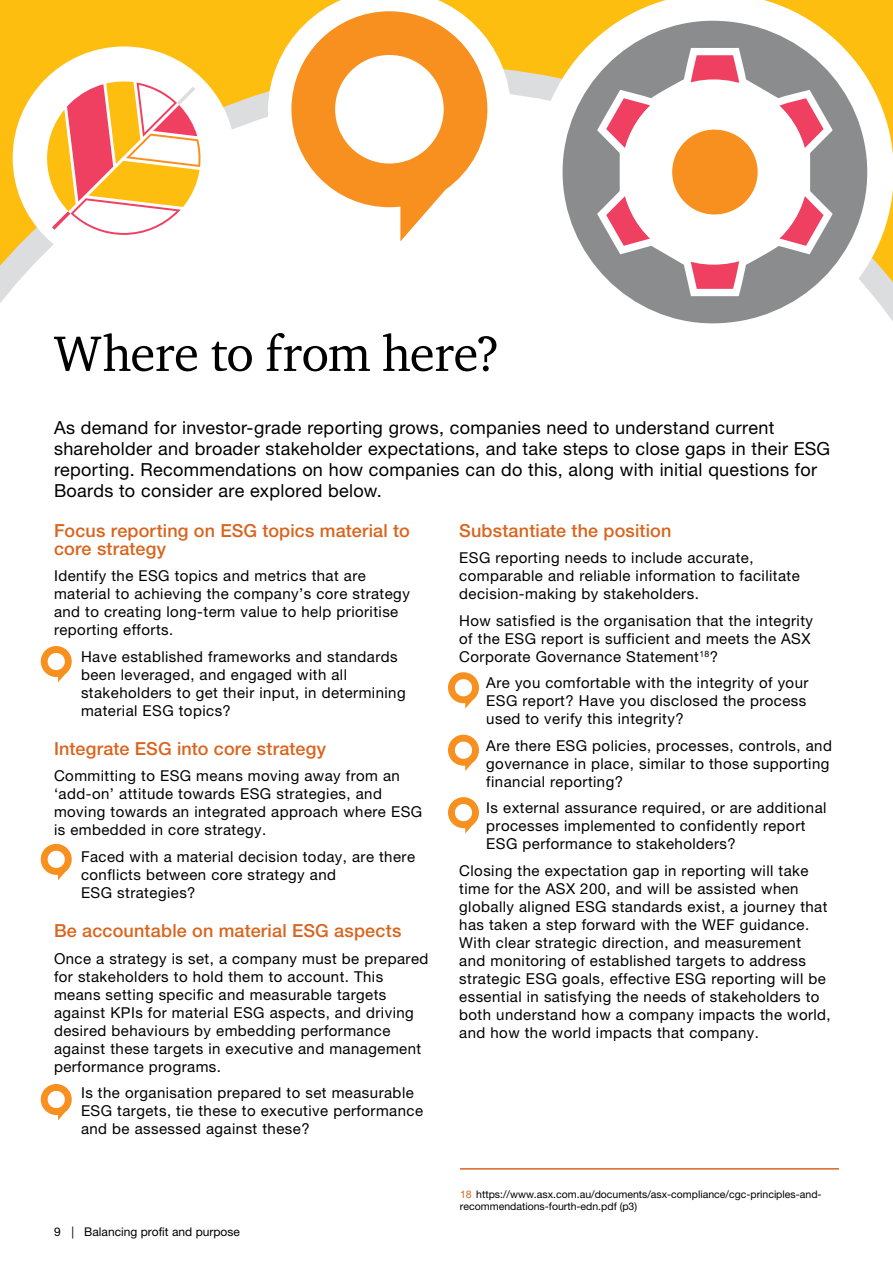
<style>
.page{position:relative;width:893px;height:1263px;background:#fff}
.page>*{position:absolute;margin:0;border:0;box-sizing:border-box;transform-origin:0 0}
.t1{font:51px "Charter ITC Pro";letter-spacing:-.01em;color:#000}
.t2{font:18px/21px "Helvetica Neue LT Pro";letter-spacing:.015em;color:#000}
.t3{font:500 18px/18px "Helvetica Neue LT Pro";letter-spacing:.01em;color:#d8651e}
.t4{font:15px/18px "Helvetica Neue LT Pro";letter-spacing:.03em;color:#000}
.t5{font:12px "Helvetica Neue LT Pro";color:#000}
.t6{font:10.5px/12.6px "Helvetica Neue LT Pro";color:#000}
.s1{color:#d8651e}
</style>
<div class="page">
<div style="left:0;top:0;width:893px;height:333px;background:#febe10"></div>
<svg style="left:0;top:66px;width:536px;height:796px"></svg>
<hr style="left:460px;top:1168px;width:379px;height:1px;background:#d8651e">
<div style="left:13px;top:46px;width:222px;height:223px;background:#fff;border-radius:50%"></div>
<svg style="left:268px;top:0;width:243px;height:233px;fill:#fff"></svg>
<svg style="left:291px;top:11px;width:196px;height:230px;background:#fbc88f"></svg>
<svg style="left:536px;top:0;width:357px;height:333px;fill:#fff"></svg>
<svg style="left:563px;top:21px;width:304px;height:302px;background:#c8c4b7"></svg>
<svg style="left:597px;top:48px;width:236px;height:248px;background:#d7bbb4"></svg>
<svg style="left:40px;top:81px;width:161px;height:154px"></svg>
<svg style="left:41px;top:646px;width:31px;height:36px"></svg>
<svg style="left:448px;top:672px;width:31px;height:37px"></svg>
<svg style="left:448px;top:735px;width:31px;height:36px"></svg>
<svg style="left:448px;top:797px;width:31px;height:36px"></svg>
<svg style="left:41px;top:844px;width:31px;height:36px"></svg>
<svg style="left:41px;top:1084px;width:31px;height:36px"></svg>
<h1 class="t1" style="left:54px;top:322px;width:448px">Where to from here?</h1>
<p class="t2" style="left:54px;top:417px;width:778px">As demand for investor-grade reporting grows, companies need to understand current shareholder and broader stakeholder expectations, and take steps to close gaps in their ESG reporting. Recommendations on how companies can do this, along with initial questions for Boards to consider are explored below.</p>
<p class="t3" style="left:54px;top:521px;width:357px">Focus reporting on ESG topics material to core strategy</p>
<p class="t4" style="left:54px;top:567px;width:357px">Identify the ESG topics and metrics that are material to achieving the company’s core strategy and to creating long-term value to help prioritise reporting efforts.</p>
<p class="t4" style="left:81px;top:647px;width:326px;text-indent:-27px">• Have established frameworks and standards been leveraged, and engaged with all stakeholders to get their input, in determining material ESG topics?</p>
<p class="t3" style="left:54px;top:739px;width:274px">Integrate ESG into core strategy</p>
<p class="t4" style="left:54px;top:767px;width:370px">Committing to ESG means moving away from an ‘add-on’ attitude towards ESG strategies, and moving towards an integrated approach where ESG is embedded in core strategy.</p>
<p class="t4" style="left:81px;top:847px;width:336px;text-indent:-27px">• Faced with a material decision today, are there conflicts between core strategy and<br>ESG strategies?</p>
<p class="t3" style="left:54px;top:922px;width:349px">Be accountable on material ESG aspects</p>
<p class="t4" style="left:54px;top:949px;width:376px">Once a strategy is set, a company must be prepared for stakeholders to hold them to account. This means setting specific and measurable targets against KPIs for material ESG aspects, and driving desired behaviours by embedding performance against these targets in executive and management performance programs.</p>
<p class="t4" style="left:81px;top:1084px;width:344px;text-indent:-27px">• Is the organisation prepared to set measurable<br>ESG targets, tie these to executive performance and be assessed against these?</p>
<p class="t3" style="left:459px;top:521px;width:214px">Substantiate the position</p>
<p class="t4" style="left:459px;top:549px;width:342px">ESG reporting needs to include accurate, comparable and reliable information to facilitate decision-making by stakeholders.</p>
<p class="t4" style="left:459px;top:611px;width:355px">How satisfied is the organisation that the integrity of the ESG report is sufficient and meets the ASX<br>Corporate Governance Statement<sup>18</sup>?</p>
<p class="t4" style="left:486px;top:674px;width:324px;text-indent:-27px">• Are you comfortable with the integrity of your<br>ESG report? Have you disclosed the process used to verify this integrity?</p>
<p class="t4" style="left:486px;top:736px;width:347px;text-indent:-27px">• Are there ESG policies, processes, controls, and governance in place, similar to those supporting financial reporting?</p>
<p class="t4" style="left:486px;top:799px;width:342px;text-indent:-27px">• Is external assurance required, or are additional processes implemented to confidently report<br>ESG performance to stakeholders?</p>
<p class="t4" style="left:459px;top:861px;width:373px">Closing the expectation gap in reporting will take time for the ASX 200, and will be assisted when globally aligned ESG standards exist, a journey that has taken a step forward with the WEF guidance.<br>With clear strategic direction, and measurement and monitoring of established targets to address strategic ESG goals, effective ESG reporting will be essential in satisfying the needs of stakeholders to both understand how a company impacts the world, and how the world impacts that company.</p>
<p class="t5" style="left:54px;top:1224px;width:187px">9 | Balancing profit and purpose</p>
<p class="t6" style="left:460px;top:1188px;width:363px"><span class="s1">18</span> https://www.asx.com.au/documents/asx-compliance/cgc-principles-and&shy;recommendations-fourth-edn.pdf (p3)</p>
</div>
